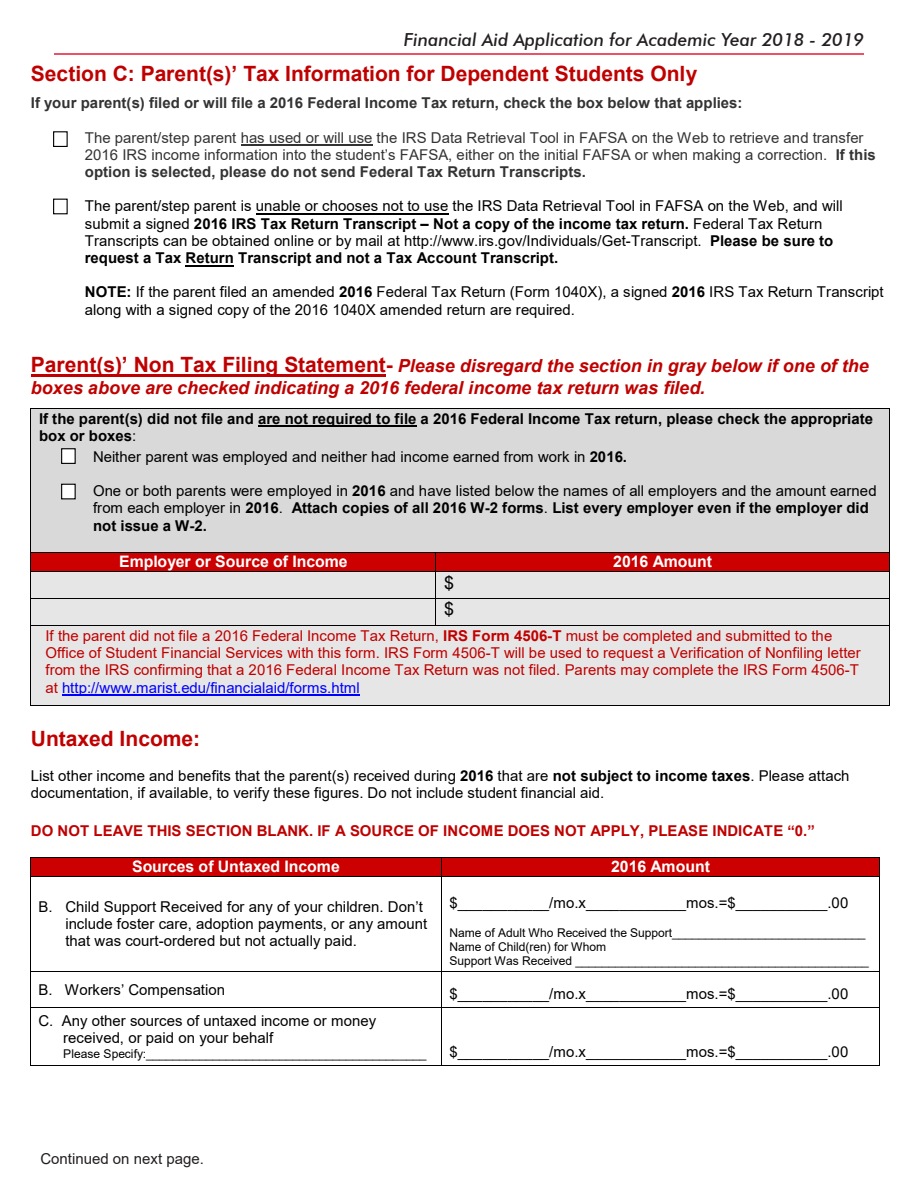
<style>
.page{position:relative;width:918px;height:1188px;background:#fff}
.page>*{position:absolute;margin:0;border:0;box-sizing:border-box;transform-origin:0 0}
.t1{font:700 21px "Arial";color:#c00000}
.t2{font:italic 700 18px/21.3px "Arial";color:#c00000}
.t3{font:italic 500 18px "Futura BT";color:#231f20}
.t4{font:18px/26.7px "Arial";color:#000}
.t5{font:700 15.9px "Arial";color:#fff}
.t6{font:15px/17.2px "Arial";color:#000}
.t7{font:15px/17.2px "Arial";color:#c00000}
.t8{font:15px/17.2px "Arial";color:#333}
.t9{font:700 15px/17.1px "Arial";letter-spacing:.005em;color:#000}
.t10{font:700 15px "Arial";color:#333}
.t11{font:700 15px "Arial";color:#c00000}
.t12{font:15px "Arial";color:#231f20}
.t13{font:12px/13.8px "Arial";letter-spacing:-.005em;color:#000}
.s1{font-weight:700}
.s2{font-style:normal;font-size:21px}
.s3{font-weight:400}
.s4{color:#00f}
</style>
<div class="page">
<hr style="left:54px;top:53px;width:810px;height:2px;background:#e51836">
<hr style="left:241px;top:144px;width:132px;height:1px;background:#333">
<hr style="left:256px;top:213px;width:192px;height:1px;background:#000">
<hr style="left:186px;top:265px;width:48px;height:1px;background:#000">
<hr style="left:31px;top:375px;width:355px;height:2px;background:#c00000">
<div style="left:39px;top:409px;width:842px;height:18px;background:#d9d9d9"></div>
<hr style="left:258px;top:425px;width:158px;height:2px;background:#000">
<div style="left:39px;top:427px;width:842px;height:18px;background:#d9d9d9"></div>
<hr style="left:39px;top:445px;width:842px;height:3px;background:#d9d9d9">
<div style="left:39px;top:448px;width:842px;height:17px;background:#d9d9d9"></div>
<div style="left:39px;top:465px;width:842px;height:18px;background:#d9d9d9"></div>
<div style="left:39px;top:483px;width:842px;height:17px;background:#d9d9d9"></div>
<div style="left:39px;top:500px;width:842px;height:17px;background:#d9d9d9"></div>
<div style="left:39px;top:517px;width:842px;height:17px;background:#d9d9d9"></div>
<div style="left:39px;top:534px;width:842px;height:18px;background:#d9d9d9"></div>
<hr style="left:31px;top:408px;width:858px;height:1px;background:#000">
<hr style="left:31px;top:409px;width:1px;height:143px;background:#000">
<hr style="left:889px;top:409px;width:1px;height:143px;background:#000">
<div style="left:31px;top:553px;width:405px;height:18px;background:#c00"></div>
<div style="left:436px;top:553px;width:453px;height:18px;background:#c00"></div>
<hr style="left:31px;top:552px;width:405px;height:1px;background:#000">
<hr style="left:436px;top:552px;width:453px;height:1px;background:#000">
<div style="left:31px;top:572px;width:405px;height:26px;background:#e7e6e6"></div>
<div style="left:436px;top:572px;width:453px;height:26px;background:#e7e6e6"></div>
<hr style="left:31px;top:571px;width:405px;height:1px;background:#000">
<hr style="left:436px;top:571px;width:453px;height:1px;background:#000">
<div style="left:31px;top:599px;width:405px;height:26px;background:#e7e6e6"></div>
<div style="left:436px;top:599px;width:453px;height:26px;background:#e7e6e6"></div>
<hr style="left:31px;top:598px;width:405px;height:1px;background:#000">
<hr style="left:436px;top:598px;width:453px;height:1px;background:#000">
<div style="left:39px;top:625px;width:842px;height:19px;background:#e7e6e6"></div>
<div style="left:39px;top:644px;width:842px;height:17px;background:#e7e6e6"></div>
<div style="left:39px;top:661px;width:842px;height:18px;background:#e7e6e6"></div>
<div style="left:39px;top:679px;width:842px;height:17px;background:#e7e6e6"></div>
<hr style="left:62px;top:694px;width:298px;height:1px;background:#00f">
<div style="left:39px;top:696px;width:842px;height:8px;background:#e7e6e6"></div>
<hr style="left:31px;top:625px;width:405px;height:1px;background:#000">
<hr style="left:436px;top:625px;width:453px;height:1px;background:#000">
<svg style="left:889px;top:552px;width:1px;height:73px"></svg>
<hr style="left:31px;top:625px;width:1px;height:80px;background:#000">
<hr style="left:31px;top:705px;width:858px;height:1px;background:#000">
<hr style="left:889px;top:625px;width:1px;height:80px;background:#000">
<div style="left:31px;top:858px;width:410px;height:18px;background:#c00"></div>
<div style="left:442px;top:858px;width:437px;height:18px;background:#c00"></div>
<hr style="left:31px;top:857px;width:410px;height:1px;background:#000">
<hr style="left:442px;top:857px;width:437px;height:1px;background:#000">
<svg style="left:30px;top:857px;width:1px;height:20px"></svg>
<hr style="left:31px;top:876px;width:410px;height:1px;background:#000">
<svg style="left:441px;top:857px;width:1px;height:20px"></svg>
<hr style="left:442px;top:876px;width:437px;height:1px;background:#000">
<svg style="left:879px;top:857px;width:1px;height:20px"></svg>
<hr style="left:30px;top:877px;width:1px;height:94px;background:#000">
<hr style="left:441px;top:877px;width:1px;height:94px;background:#000">
<hr style="left:879px;top:877px;width:1px;height:94px;background:#000">
<hr style="left:31px;top:971px;width:410px;height:1px;background:#000">
<hr style="left:442px;top:971px;width:437px;height:1px;background:#000">
<hr style="left:30px;top:972px;width:1px;height:35px;background:#000">
<hr style="left:441px;top:972px;width:1px;height:35px;background:#000">
<hr style="left:879px;top:972px;width:1px;height:35px;background:#000">
<hr style="left:31px;top:1007px;width:410px;height:1px;background:#000">
<hr style="left:442px;top:1007px;width:437px;height:1px;background:#000">
<hr style="left:30px;top:1008px;width:1px;height:57px;background:#000">
<hr style="left:31px;top:1065px;width:410px;height:1px;background:#000">
<hr style="left:441px;top:1008px;width:1px;height:57px;background:#000">
<hr style="left:442px;top:1065px;width:437px;height:1px;background:#000">
<hr style="left:879px;top:1008px;width:1px;height:57px;background:#000">
<div style="left:53px;top:131px;width:15px;height:16px;border:1px solid #000"></div>
<div style="left:53px;top:199px;width:15px;height:15px;border:1px solid #000"></div>
<div style="left:62px;top:449px;width:13px;height:14px;background:#fff"></div>
<div style="left:61px;top:448px;width:15px;height:16px;border:1px solid #000"></div>
<div style="left:62px;top:484px;width:13px;height:15px;background:#fff"></div>
<div style="left:61px;top:484px;width:15px;height:15px;border:1px solid #000"></div>
<p class="t3" style="left:404px;top:29px;width:462px">Financial Aid Application for Academic Year 2018 - 2019</p>
<p class="t1" style="left:31px;top:59px;width:668px">Section C: Parent(s)’ Tax Information for Dependent Students Only</p>
<p class="t10" style="left:31px;top:92px;width:713px">If your parent(s) filed or will file a 2016 Federal Income Tax return, check the box below that applies:</p>
<p class="t8" style="left:85px;top:129px;width:792px">The parent/step parent has used or will use the IRS Data Retrieval Tool in FAFSA on the Web to retrieve and transfer<br>2016 IRS income information into the student’s FAFSA, either on the initial FAFSA or when making a correction. <span class="s1">If this option is selected, please do not send Federal Tax Return Transcripts.</span></p>
<p class="t6" style="left:85px;top:197px;width:760px">The parent/step parent is unable or chooses not to use the IRS Data Retrieval Tool in FAFSA on the Web, and will submit a signed <span class="s1">2016 IRS Tax Return Transcript – Not a copy of the income tax return.</span> Federal Tax Return Transcripts can be obtained online or by mail at http://www.irs.gov/Individuals/Get-Transcript. <span class="s1">Please be sure to request a Tax Return Transcript and not a Tax Account Transcript.</span></p>
<p class="t6" style="left:85px;top:283px;width:800px"><span class="s1">NOTE:</span> If the parent filed an amended <span class="s1">2016</span> Federal Tax Return (Form 1040X), a signed <span class="s1">2016</span> IRS Tax Return Transcript along with a signed copy of the 2016 1040X amended return are required.</p>
<p class="t2" style="left:31px;top:356px;width:840px"><span class="s2">Parent(s)’ Non Tax Filing Statement-</span> Please disregard the section in gray below if one of the boxes above are checked indicating a 2016 federal income tax return was filed.</p>
<p class="t9" style="left:39px;top:410px;width:836px">If the parent(s) did not file and are not required to file a 2016 Federal Income Tax return, please check the appropriate box or boxes<span class="s3">:</span></p>
<p class="t6" style="left:93px;top:448px;width:536px">Neither parent was employed and neither had income earned from work in <span class="s1">2016.</span></p>
<p class="t6" style="left:93px;top:482px;width:785px">One or both parents were employed in <span class="s1">2016</span> and have listed below the names of all employers and the amount earned from each employer in <span class="s1">2016</span>. <span class="s1">Attach copies of all 2016 W-2 forms</span>. <span class="s1">List every employer even if the employer did not issue a W-2.</span></p>
<p class="t5" style="left:119px;top:551px;width:230px">Employer or Source of Income</p>
<p class="t5" style="left:613px;top:551px;width:101px">2016 Amount</p>
<p class="t4" style="left:444px;top:569px;width:12px">$ $</p>
<p class="t7" style="left:45px;top:627px;width:817px">If the parent did not file a 2016 Federal Income Tax Return, <span class="s1">IRS Form 4506-T</span> must be completed and submitted to the Office of Student Financial Services with this form. IRS Form 4506-T will be used to request a Verification of Nonfiling letter from the IRS confirming that a 2016 Federal Income Tax Return was not filed. Parents may complete the IRS Form 4506-T at <span class="s4">http://www.marist.edu/financialaid/forms.html</span></p>
<p class="t1" style="left:31px;top:723px;width:171px">Untaxed Income:</p>
<p class="t6" style="left:31px;top:767px;width:820px">List other income and benefits that the parent(s) received during <span class="s1">2016</span> that are <span class="s1">not subject to income taxes</span>. Please attach documentation, if available, to verify these figures. Do not include student financial aid.</p>
<p class="t11" style="left:31px;top:820px;width:785px">DO NOT LEAVE THIS SECTION BLANK. IF A SOURCE OF INCOME DOES NOT APPLY, PLEASE INDICATE “0.”</p>
<p class="t5" style="left:132px;top:855px;width:209px">Sources of Untaxed Income</p>
<p class="t5" style="left:611px;top:855px;width:101px">2016 Amount</p>
<p class="t6" style="left:65px;top:898px;width:363px;text-indent:-27px">B. Child Support Received for any of your children. Don’t include foster care, adoption payments, or any amount that was court-ordered but not actually paid.</p>
<p class="t6" style="left:449px;top:894px;width:400px">$___________/mo.x____________mos.=$___________.00</p>
<p class="t13" style="left:449px;top:926px;width:421px">Name of Adult Who Received the Support_____________________________<br>Name of Child(ren) for Whom<br>Support Was Received ____________________________________________</p>
<p class="t6" style="left:38px;top:981px;width:188px">B. Workers’ Compensation</p>
<p class="t6" style="left:449px;top:985px;width:401px">$___________/mo.x____________mos.=$___________.00</p>
<p class="t6" style="left:63px;top:1012px;width:315px;text-indent:-25px">C. Any other sources of untaxed income or money received, or paid on your behalf</p>
<p class="t13" style="left:63px;top:1046px;width:365px">Please Specify:__________________________________________</p>
<p class="t6" style="left:449px;top:1043px;width:401px">$___________/mo.x____________mos.=$___________.00</p>
<p class="t12" style="left:40px;top:1148px;width:165px">Continued on next page.</p>
</div>
